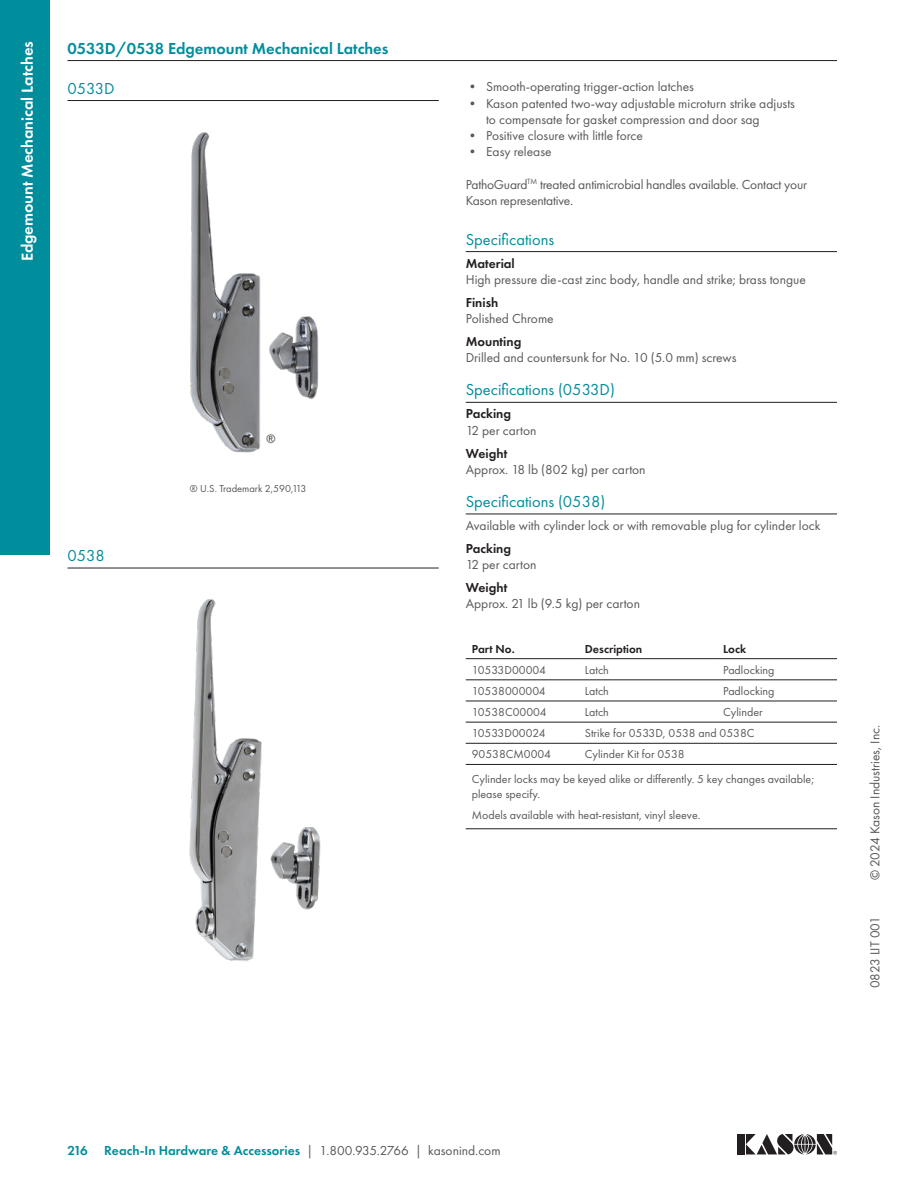
<style>
.page{position:relative;width:918px;height:1188px;background:#fff}
.page>*{position:absolute;margin:0;border:0;box-sizing:border-box;transform-origin:0 0}
.Futura__11pt__underline__green_-_Left_Su{font:16.5px "Futura PT";color:#008d9c}
.Headers_-_Futura_11pt__demi__underline{font:600 16.5px "Futura PT";color:#008d9c}
.t1{font:600 16.5px "Futura PT";color:#fff}
.Futura__9pt__regular{font:13.5px/16.2px "Futura PT";color:#57585a}
.t2{font:600 13.5px "Futura PT";color:#008d9c}
.futura__8pt__table{font:12px/14.4px "Futura PT";color:#57585a}
.futura__8pt__table-2{font:600 12px "Futura PT";color:#231f20}
.Patent_trademark_-_Futura__7pt{font:10.5px "Futura PT";color:#57585a}
.s1{font-weight:600;color:#231f20}
.s2{font-weight:400;color:#57585a}
</style>
<div class="page">
<div style="left:737px;top:1134px;width:7px;height:20px;background:#231f20"></div>
<svg style="left:746px;top:1134px;width:91px;height:21px"></svg>
<div style="left:0;top:0;width:50px;height:555px;background:#008d9c"></div>
<hr style="left:68px;top:60px;width:769px;height:1px;background:#231f20">
<hr style="left:68px;top:100px;width:371px;height:1px;background:#231f20">
<hr style="left:68px;top:568px;width:371px;height:1px;background:#231f20">
<hr style="left:466px;top:251px;width:371px;height:1px;background:#231f20">
<hr style="left:466px;top:402px;width:371px;height:1px;background:#231f20">
<hr style="left:466px;top:514px;width:371px;height:1px;background:#231f20">
<hr style="left:466px;top:680px;width:113px;height:1px;background:#231f20">
<hr style="left:579px;top:680px;width:138px;height:1px;background:#231f20">
<hr style="left:717px;top:680px;width:120px;height:1px;background:#231f20">
<hr style="left:466px;top:701px;width:113px;height:1px;background:#231f20">
<hr style="left:579px;top:701px;width:138px;height:1px;background:#231f20">
<hr style="left:717px;top:701px;width:120px;height:1px;background:#231f20">
<hr style="left:466px;top:722px;width:113px;height:1px;background:#231f20">
<hr style="left:579px;top:722px;width:138px;height:1px;background:#231f20">
<hr style="left:717px;top:722px;width:120px;height:1px;background:#231f20">
<hr style="left:466px;top:743px;width:113px;height:1px;background:#231f20">
<hr style="left:579px;top:743px;width:138px;height:1px;background:#231f20">
<hr style="left:717px;top:743px;width:120px;height:1px;background:#231f20">
<hr style="left:466px;top:764px;width:113px;height:1px;background:#231f20">
<hr style="left:579px;top:764px;width:138px;height:1px;background:#231f20">
<hr style="left:717px;top:764px;width:120px;height:1px;background:#231f20">
<hr style="left:466px;top:829px;width:113px;height:1px;background:#231f20">
<hr style="left:579px;top:829px;width:138px;height:1px;background:#231f20">
<hr style="left:717px;top:829px;width:120px;height:1px;background:#231f20">
<hr style="left:466px;top:658px;width:113px;height:1px;background:#231f20">
<hr style="left:579px;top:658px;width:138px;height:1px;background:#231f20">
<hr style="left:717px;top:658px;width:120px;height:1px;background:#231f20">
<img style="left:189px;top:598px;width:132px;height:363px">
<img style="left:190px;top:132px;width:129px;height:321px">
<p class="t1" style="left:17px;top:261px;width:222px;rotate:-90deg">Edgemount Mechanical Latches</p>
<p class="Headers_-_Futura_11pt__demi__underline" style="left:68px;top:38px;width:323px">0533D/0538 Edgemount Mechanical Latches</p>
<p class="Futura__11pt__underline__green_-_Left_Su" style="left:68px;top:78px;width:49px">0533D</p>
<p class="Futura__11pt__underline__green_-_Left_Su" style="left:68px;top:546px;width:39px">0538</p>
<p class="Patent_trademark_-_Futura__7pt" style="left:190px;top:482px;width:118px">® U.S. Trademark 2,590,113</p>
<p class="Futura__9pt__regular" style="left:466px;top:79px;width:230px">• Smooth-operating trigger-action latches</p>
<p class="Futura__9pt__regular" style="left:486px;top:95px;width:310px;text-indent:-20px">• Kason patented two-way adjustable microturn strike adjusts to compensate for gasket compression and door sag</p>
<p class="Futura__9pt__regular" style="left:466px;top:127px;width:179px">• Positive closure with little force</p>
<p class="Futura__9pt__regular" style="left:466px;top:143px;width:87px">• Easy release</p>
<p class="Futura__9pt__regular" style="left:466px;top:176px;width:343px">PathoGuard<sup>TM</sup> treated antimicrobial handles available. Contact your<br>Kason representative.</p>
<p class="Futura__11pt__underline__green_-_Left_Su" style="left:466px;top:229px;width:90px">Specifications</p>
<p class="Futura__9pt__regular" style="left:466px;top:255px;width:342px"><span class="s1">Material<br></span>High pressure die-cast zinc body, handle and strike; brass tongue</p>
<p class="Futura__9pt__regular" style="left:466px;top:294px;width:90px"><span class="s1">Finish<br></span>Polished Chrome</p>
<p class="Futura__9pt__regular" style="left:466px;top:333px;width:272px"><span class="s1">Mounting<br></span>Drilled and countersunk for No. 10 (5.0 mm) screws</p>
<p class="Futura__11pt__underline__green_-_Left_Su" style="left:466px;top:380px;width:151px">Specifications (0533D)</p>
<p class="Futura__9pt__regular" style="left:466px;top:406px;width:72px"><span class="s1">Packing<br></span>12 per carton</p>
<p class="Futura__9pt__regular" style="left:466px;top:445px;width:181px"><span class="s1">Weight<br></span>Approx. 18 lb (802 kg) per carton</p>
<p class="Futura__11pt__underline__green_-_Left_Su" style="left:466px;top:492px;width:141px">Specifications (0538)</p>
<p class="Futura__9pt__regular" style="left:466px;top:517px;width:356px">Available with cylinder lock or with removable plug for cylinder lock</p>
<p class="Futura__9pt__regular" style="left:466px;top:540px;width:72px"><span class="s1">Packing<br></span>12 per carton</p>
<p class="Futura__9pt__regular" style="left:466px;top:579px;width:176px"><span class="s1">Weight<br></span>Approx. 21 lb (9.5 kg) per carton</p>
<p class="futura__8pt__table-2" style="left:472px;top:641px;width:45px">Part No.</p>
<p class="futura__8pt__table-2" style="left:585px;top:641px;width:59px">Description</p>
<p class="futura__8pt__table-2" style="left:723px;top:641px;width:25px">Lock</p>
<p class="futura__8pt__table" style="left:472px;top:663px;width:76px">10533D00004</p>
<p class="futura__8pt__table" style="left:585px;top:663px;width:26px">Latch</p>
<p class="futura__8pt__table" style="left:723px;top:663px;width:53px">Padlocking</p>
<p class="futura__8pt__table" style="left:472px;top:684px;width:75px">10538000004</p>
<p class="futura__8pt__table" style="left:585px;top:684px;width:26px">Latch</p>
<p class="futura__8pt__table" style="left:723px;top:684px;width:53px">Padlocking</p>
<p class="futura__8pt__table" style="left:472px;top:705px;width:76px">10538C00004</p>
<p class="futura__8pt__table" style="left:585px;top:705px;width:26px">Latch</p>
<p class="futura__8pt__table" style="left:723px;top:705px;width:41px">Cylinder</p>
<p class="futura__8pt__table" style="left:472px;top:726px;width:75px">10533D00024</p>
<p class="futura__8pt__table" style="left:585px;top:726px;width:171px">Strike for 0533D, 0538 and 0538C</p>
<p class="futura__8pt__table" style="left:472px;top:747px;width:81px">90538CM0004</p>
<p class="futura__8pt__table" style="left:585px;top:747px;width:101px">Cylinder Kit for 0538</p>
<p class="futura__8pt__table" style="left:472px;top:772px;width:344px">Cylinder locks may be keyed alike or differently. 5 key changes available; please specify.</p>
<p class="futura__8pt__table" style="left:472px;top:808px;width:230px">Models available with heat-resistant, vinyl sleeve.</p>
<p class="Futura__9pt__regular" style="left:867px;top:880px;width:157px;rotate:-90deg">© 2024 Kason Industries, Inc.</p>
<p class="Futura__9pt__regular" style="left:867px;top:988px;width:73px;rotate:-90deg">0823 LIT 001</p>
<p class="t2" style="left:68px;top:1142px;width:435px">216 Reach-In Hardware &amp; Accessories <span class="s2">| 1.800.935.2766 | kasonind.com</span></p>
</div>
